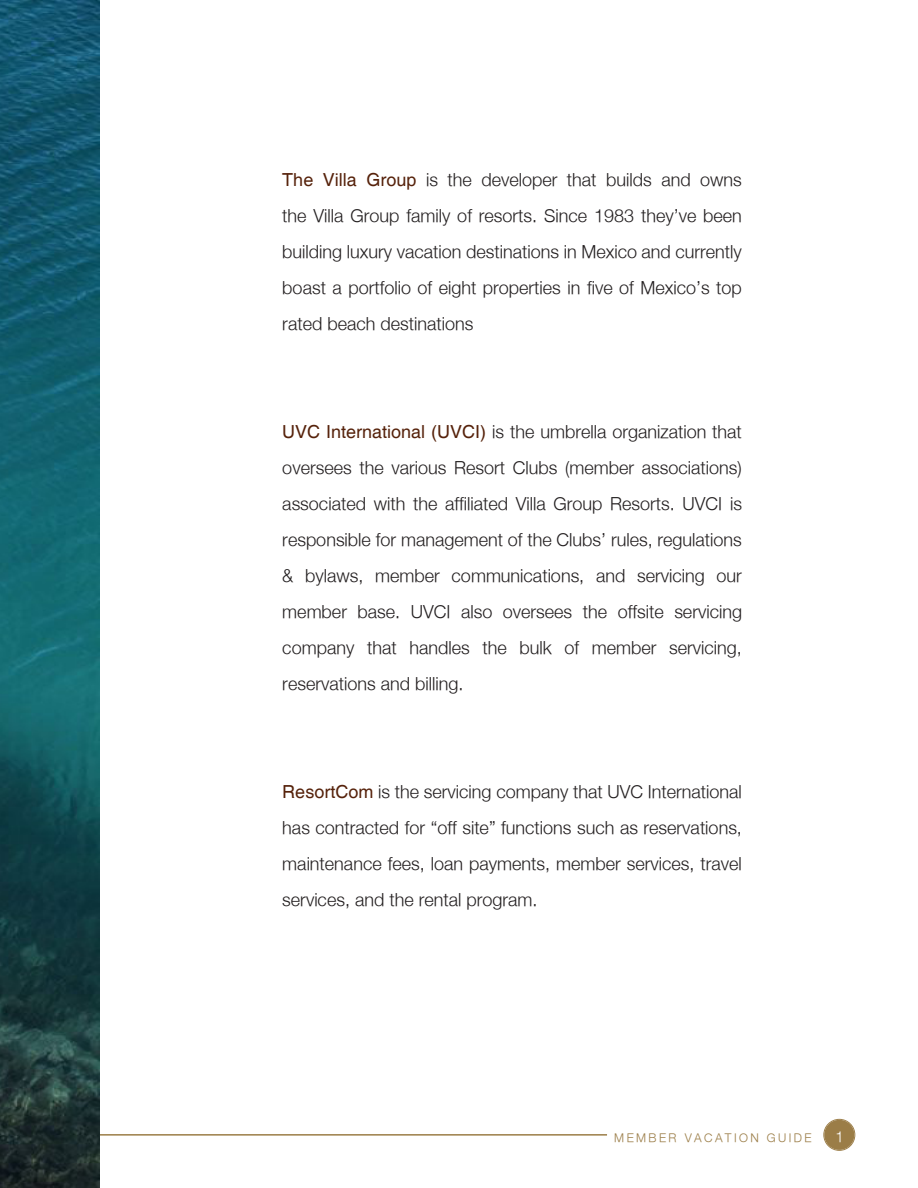
<style>
.page{position:relative;width:918px;height:1188px;background:#fff}
.page>*{position:absolute;margin:0;border:0;box-sizing:border-box;transform-origin:0 0}
.t1{font:300 18px/36px "Helvetica Neue";color:#231f20;text-align:justify}
.t2{font:300 15px "Helvetica Neue";color:#fff}
.t3{font:300 12px "Helvetica Neue";letter-spacing:.2em;color:#9b7d47}
.s1{font-family:"Helvetica";font-weight:400;color:#56220b}
</style>
<div class="page">
<div style="left:824px;top:1120px;width:30px;height:30px;background:#9b7d47;border-radius:50%"></div>
<div style="left:824px;top:1119px;width:31px;height:31px;border:1px solid #9b7d47;border-radius:50%"></div>
<div style="left:825px;top:1120px;width:29px;height:29px;border:1px solid #9b7d47;border-radius:50%"></div>
<hr style="left:0;top:1134px;width:607px;height:2px;background:#9b7d47">
<img style="left:0;top:0;width:100px;height:1188px">
<p class="t1" style="left:282px;top:161px;width:461px"><span class="s1">The Villa Group</span> is the developer that builds and owns the Villa Group family of resorts. Since 1983 they’ve been building luxury vacation destinations in Mexico and currently boast a portfolio of eight properties in five of Mexico’s top rated beach destinations</p>
<p class="t1" style="left:282px;top:413px;width:461px"><span class="s1">UVC International (UVCI)</span> is the umbrella organization that oversees the various Resort Clubs (member associations) associated with the affiliated Villa Group Resorts. UVCI is responsible for management of the Clubs’ rules, regulations &amp; bylaws, member communications, and servicing our member base. UVCI also oversees the offsite servicing company that handles the bulk of member servicing, reservations and billing.</p>
<p class="t1" style="left:282px;top:773px;width:461px"><span class="s1">ResortCom</span> is the servicing company that UVC International has contracted for “off site” functions such as reservations, maintenance fees, loan payments, member services, travel services, and the rental program.</p>
<p class="t3" style="left:614px;top:1130px;width:199px">MEMBER VACATION GUIDE</p>
<p class="t2" style="left:835px;top:1128px;width:10px">1</p>
</div>
